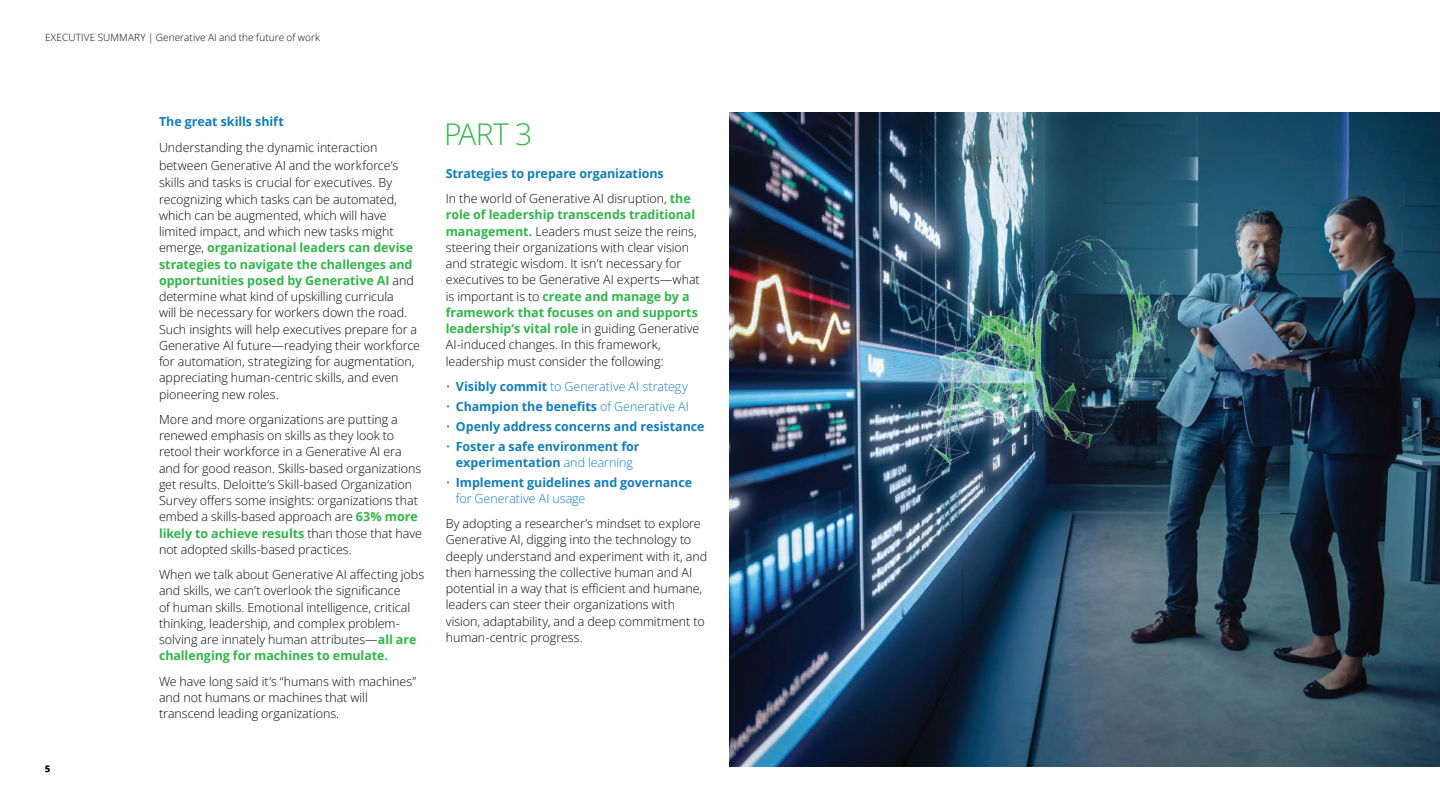
<style>
.page{position:relative;width:1440px;height:810px;background:#fff}
.page>*{position:absolute;margin:0;border:0;box-sizing:border-box;transform-origin:0 0}
.t1{font:30px "Open Sans";color:#33b44b}
.t2{font:12.5px/16.2px "Open Sans";letter-spacing:-.005em;color:#040503}
.t3{font:700 12.5px/16.2px "Open Sans";letter-spacing:-.005em;color:#137db7;text-align:center}
.t4{font:12.5px "Open Sans";color:#137db7}
.t5{font:10px "Open Sans";letter-spacing:.01em;color:#040503}
.t6{font:700 8.75px "Open Sans";color:#040503}
.s1{font-weight:700;color:#33b44b}
.s2{font-weight:700;color:#137db7}
.s3{font-weight:700}
.s4{font-weight:400}
.s5{color:#fff}
.s6{font-weight:400;color:#fff}
</style>
<div class="page">
<img style="left:729px;top:112px;width:711px;height:654px">
<p class="t5" style="left:45px;top:30px;width:276px">EXECUTIVE SUMMARY | Generative AI and the future of work</p>
<p class="t6" style="left:45px;top:762px;width:6px">5</p>
<p class="t3" style="left:159px;top:113px;width:126px">The great skills shift</p>
<p class="t2" style="left:159px;top:139px;width:241px;line-height:17.5px">Understanding the dynamic interaction between Generative AI and the workforce’s skills and tasks is crucial for executives. By</p>
<p class="t2" style="left:159px;top:191px;width:263px">recognizing which tasks can be automated, which can be augmented, which will have limited impact, and which new tasks might emerge, <span class="s1">organizational leaders can devise strategies to navigate the challenges and opportunities posed by Generative AI</span> and determine what kind of upskilling curricula<br>will be necessary for workers down the road.<br>Such insights will help executives prepare for a Generative AI future—readying their workforce for automation, strategizing for augmentation, appreciating human-centric skills, and even pioneering new roles.</p>
<p class="t2" style="left:159px;top:411px;width:265px">More and more organizations are putting a renewed emphasis on skills as they look to retool their workforce in a Generative AI era and for good reason. Skills-based organizations get results. Deloitte’s Skill-based Organization Survey offers some insights: organizations that embed a skills-based approach are <span class="s1">63% more likely to achieve results</span> than those that have not adopted skills-based practices.</p>
<p class="t2" style="left:159px;top:566px;width:267px">When we talk about Generative AI affecting jobs and skills, we can’t overlook the significance<br>of human skills. Emotional intelligence, critical thinking, leadership, and complex problem&shy;solving are innately human attributes—<span class="s1">all are challenging for machines to emulate.</span></p>
<p class="t2" style="left:159px;top:673px;width:259px">We have long said it’s “humans with machines” and not humans or machines that will transcend leading organizations.</p>
<h1 class="t1" style="left:444px;top:113px;width:90px">PART 3</h1>
<p class="t2" style="left:446px;top:161px;width:246px;line-height:25.2px"><span class="s2">Strategies to prepare organizations<br></span>In the world of Generative AI disruption, <span class="s1">the</span></p>
<p class="t2" style="left:446px;top:207px;width:256px"><span class="s1">role of leadership transcends traditional management.</span> Leaders must seize the reins, steering their organizations with clear vision and strategic wisdom. It isn’t necessary for executives to be Generative AI experts—what is important is to <span class="s1">create and manage by a framework that focuses on and supports leadership’s vital role</span> in guiding Generative AI-induced changes. In this framework, leadership must consider the following:</p>
<p class="t4" style="left:446px;top:378px;width:243px">• <span class="s3">Visibly commit</span> to Generative AI strategy</p>
<p class="t3" style="left:446px;top:398px;width:245px"><span class="s4">•</span> Champion the benefits <span class="s4">of Generative AI</span></p>
<p class="t3" style="left:446px;top:418px;width:260px"><span class="s4">•</span> Openly address concerns and resistance</p>
<p class="t3" style="left:446px;top:438px;width:195px"><span class="s4">•</span> Foster a safe environment for experimentation <span class="s4">and learning</span></p>
<p class="t3" style="left:446px;top:474px;width:250px;text-align:right"><span class="s4">•</span> Implement guidelines and governance <span class="s4">for Generative AI usage</span> <span class="s5">ponsible use</span> <span class="s6">of AI</span></p>
<p class="t2" style="left:446px;top:515px;width:263px">By adopting a researcher’s mindset to explore Generative AI, digging into the technology to deeply understand and experiment with it, and then harnessing the collective human and AI potential in a way that is efficient and humane, leaders can steer their organizations with vision, adaptability, and a deep commitment to human-centric progress.</p>
</div>
